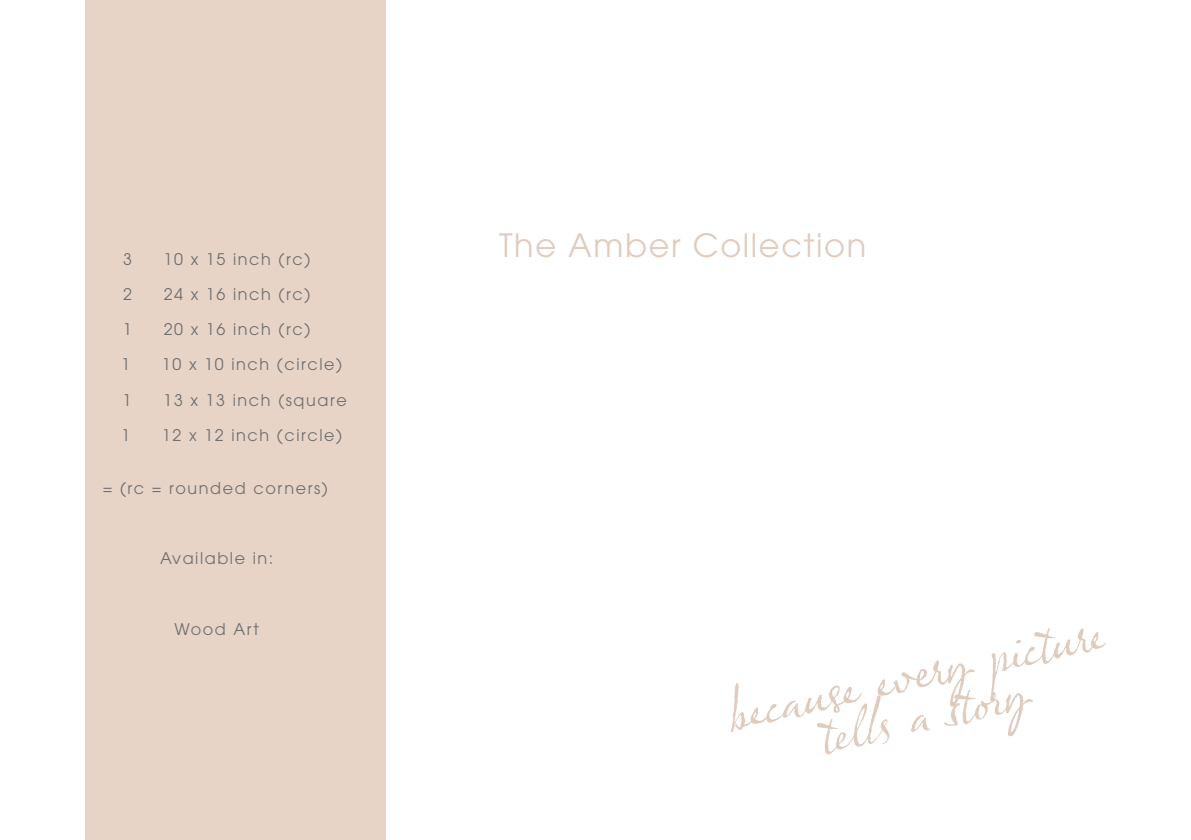
<style>
.page{position:relative;width:1191px;height:840px;background:#fff}
.page>*{position:absolute;margin:0;border:0;box-sizing:border-box;transform-origin:0 0}
.t1{font:60px "Olicana Rough";color:#dfccbf}
.t2{font:32px "ITC Avant Garde Pro";letter-spacing:.05em;color:#dfccbf}
.t3{font:16px "ITC Avant Garde Pro";letter-spacing:.1em;color:#706f6f}
</style>
<div class="page">
<div style="left:85px;top:0;width:301px;height:839px;background:#e7d4c7"></div>
<p class="t3" style="left:123px;top:249px;width:10px">3</p>
<p class="t3" style="left:164px;top:249px;width:148px">10 x 15 inch (rc)</p>
<p class="t3" style="left:123px;top:284px;width:10px">2</p>
<p class="t3" style="left:164px;top:284px;width:148px">24 x 16 inch (rc)</p>
<p class="t3" style="left:123px;top:319px;width:10px">1</p>
<p class="t3" style="left:164px;top:319px;width:148px">20 x 16 inch (rc)</p>
<p class="t3" style="left:121px;top:354px;width:10px">1</p>
<p class="t3" style="left:162px;top:354px;width:181px">10 x 10 inch (circle)</p>
<p class="t3" style="left:123px;top:389px;width:10px">1</p>
<p class="t3" style="left:164px;top:389px;width:185px">13 x 13 inch (square</p>
<p class="t3" style="left:121px;top:425px;width:10px">1</p>
<p class="t3" style="left:162px;top:425px;width:181px">12 x 12 inch (circle)</p>
<p class="t3" style="left:103px;top:477px;width:227px">= (rc = rounded corners)</p>
<p class="t3" style="left:160px;top:548px;width:115px">Available in:</p>
<h2 class="t2" style="left:499px;top:226px;width:369px">The Amber Collection</h2>
<p class="t3" style="left:175px;top:618px;width:86px">Wood Art</p>
<h1 class="t1" style="left:717px;top:677px;width:388px;rotate:-13deg">be cause eve ry pictur e</h1>
<h1 class="t1" style="left:810px;top:698px;width:215px;rotate:-13deg">tells a story</h1>
</div>
